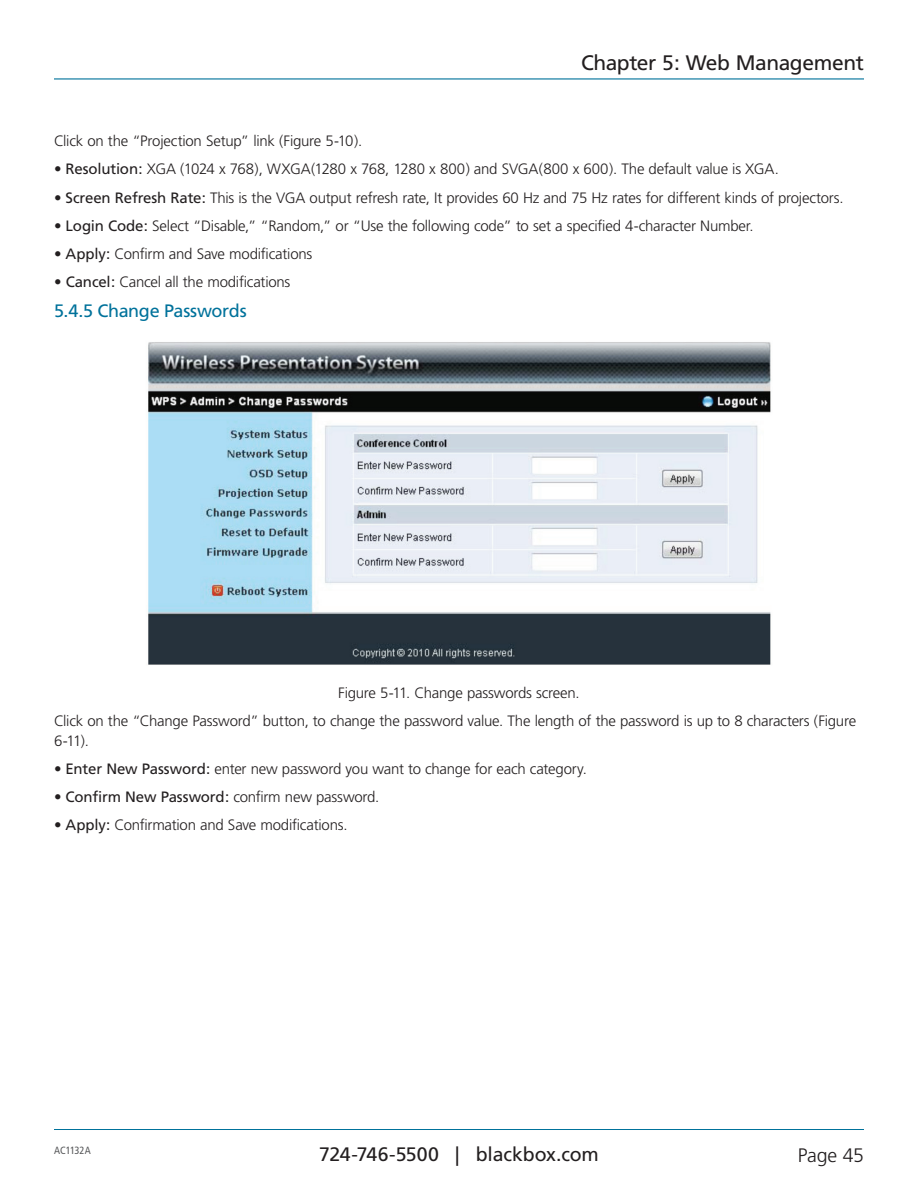
<style>
.page{position:relative;width:918px;height:1188px;background:#fff}
.page>*{position:absolute;margin:0;border:0;box-sizing:border-box;transform-origin:0 0}
.t1{font:21px "Frutiger";letter-spacing:-.02em;color:#231f20}
.t2{font:19.5px "Frutiger";letter-spacing:-.01em;color:#231f20}
.t3{font:300 19.5px "Frutiger";letter-spacing:-.015em;color:#231f20}
.t4{font:18px "Frutiger";letter-spacing:-.02em;color:#00729b}
.t5{font:300 15px/28.2px "Frutiger";letter-spacing:-.015em;color:#231f20;text-align:center}
.t6{font:condensed 10.5px "Frutiger";letter-spacing:-.01em;color:#57585a}
.s1{font-weight:400}
</style>
<div class="page">
<hr style="left:54px;top:1129px;width:810px;height:1px;background:#00729b">
<hr style="left:54px;top:78px;width:810px;height:2px;background:#00729b">
<img style="left:148px;top:342px;width:623px;height:323px">
<h1 class="t1" style="left:581px;top:50px;width:284px">Chapter 5: Web Management</h1>
<p class="t5" style="left:54px;top:127px;width:310px">Click on the “Projection Setup” link (Figure 5-10).</p>
<p class="t5" style="left:54px;top:155px;width:726px">• <span class="s1">Resolution:</span> XGA (1024 x 768), WXGA(1280 x 768, 1280 x 800) and SVGA(800 x 600). The default value is XGA.</p>
<p class="t5" style="left:54px;top:183px;width:791px">• <span class="s1">Screen Refresh Rate:</span> This is the VGA output refresh rate, It provides 60 Hz and 75 Hz rates for different kinds of projectors.</p>
<p class="t5" style="left:54px;top:212px;width:701px">• <span class="s1">Login Code:</span> Select “Disable,” “Random,” or “Use the following code” to set a specified 4-character Number.</p>
<p class="t5" style="left:54px;top:240px;width:260px">• <span class="s1">Apply:</span> Confirm and Save modifications</p>
<p class="t5" style="left:54px;top:268px;width:238px">• <span class="s1">Cancel:</span> Cancel all the modifications</p>
<p class="t4" style="left:54px;top:300px;width:194px">5.4.5 Change Passwords</p>
<p class="t5" style="left:54px;top:679px;width:804px">Figure 5-11. Change passwords screen.<br>Click on the “Change Password” button, to change the password value. The length of the password is up to 8 characters (Figure</p>
<p class="t5" style="left:54px;top:726px;width:37px">6-11).</p>
<p class="t5" style="left:54px;top:755px;width:535px">• <span class="s1">Enter New Password:</span> enter new password you want to change for each category.</p>
<p class="t5" style="left:54px;top:783px;width:327px">• <span class="s1">Confirm New Password:</span> confirm new password.</p>
<p class="t5" style="left:54px;top:811px;width:295px">• <span class="s1">Apply:</span> Confirmation and Save modifications.</p>
<p class="t6" style="left:54px;top:1145px;width:38px">AC1132A</p>
<h2 class="t2" style="left:319px;top:1143px;width:281px">724-746-5500 | blackbox.com</h2>
<h2 class="t3" style="left:798px;top:1144px;width:68px">Page 45</h2>
</div>
